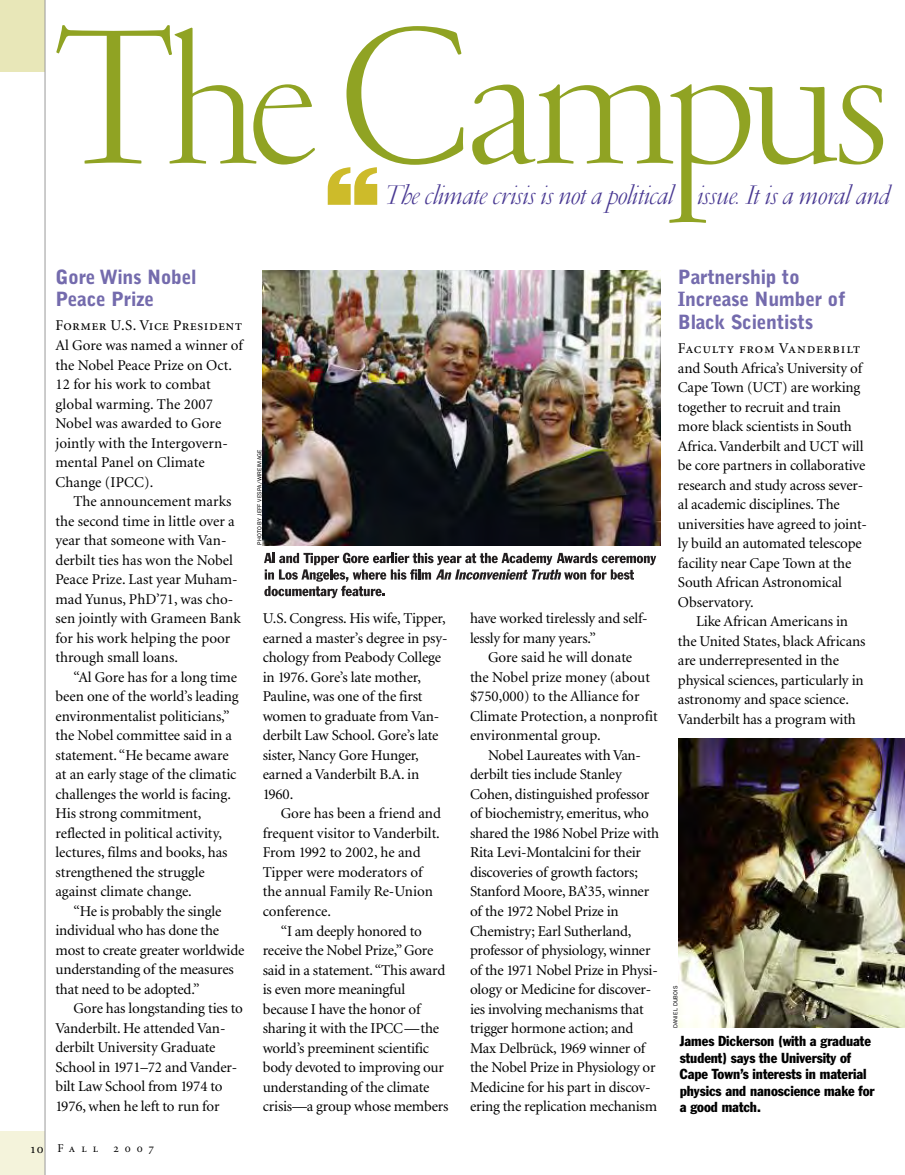
<style>
.page{position:relative;width:905px;height:1175px;background:#fff}
.page>*{position:absolute;margin:0;border:0;box-sizing:border-box;transform-origin:0 0}
.t1{font:300 198px "Garamond";letter-spacing:-.045em;color:#90a323}
.t2{font:108px "Giza Five Three";color:#cdbb2a}
.t3{font:italic 300 27px "Garamond";letter-spacing:.01em;color:#483892}
.t4{font:900 19.5px/22.5px "Bell Gothic";letter-spacing:-.015em;color:#746bad}
.t5{font:15px/19.5px "Minion";letter-spacing:-.01em;color:#000}
.t6{font:15px "Minion Regular SC";letter-spacing:.025em;color:#000}
.t7{font:15px "Minion Regular SC";letter-spacing:.045em;color:#000}
.t8{font:condensed 14.25px/16.5px "Franklin Gothic";letter-spacing:-.005em;color:#000}
.t9{font:12px "Minion Regular SC";letter-spacing:.505em;color:#000}
.t10{font:6px "Franklin Gothic";letter-spacing:.03em;color:#000}
.s1{font-size:13.5px}
</style>
<div class="page">
<div style="left:0;top:0;width:45px;height:72px;background:#e8e7b8"></div>
<div style="left:0;top:1131px;width:45px;height:43px;background:#f4f3db"></div>
<hr style="left:45px;top:0;width:1px;height:1174px;background:#999">
<img style="left:678px;top:738px;width:226px;height:289px">
<img style="left:263px;top:270px;width:397px;height:275px">
<svg style="left:264px;top:552px;width:392px;height:46px"></svg>
<h1 class="t1" style="left:55px;top:-21px;width:836px">The Campus</h1>
<h2 class="t2" style="left:324px;top:143px;width:58px">“</h2>
<h3 class="t3" style="left:386px;top:179px;width:506px">The climate crisis is not a political issue. It is a moral and</h3>
<h3 class="t4" style="left:56px;top:267px;width:143px">Gore Wins Nobel<br>Peace Prize</h3>
<p class="t6" style="left:56px;top:320px;width:188px">Former U.S. Vice President</p>
<p class="t5" style="left:56px;top:336px;width:189px">Al Gore was named a winner of the Nobel Peace Prize on Oct.<br>12 for his work to combat global warming. The 2007<br>Nobel was awarded to Gore jointly with the Intergovern&shy;mental Panel on Climate<br>Change (IPCC).</p>
<p class="t5" style="left:56px;top:492px;width:187px;text-indent:18px">The announcement marks the second time in little over a year that someone with Van&shy;derbilt ties has won the Nobel<br>Peace Prize. Last year Muham&shy;mad Yunus, PhD’71, was cho&shy;sen jointly with Grameen Bank for his work helping the poor through small loans.</p>
<p class="t5" style="left:56px;top:668px;width:185px;text-indent:18px">“Al Gore has for a long time been one of the world’s leading environmentalist politicians,” the Nobel committee said in a statement. “He became aware at an early stage of the climatic challenges the world is facing.<br>His strong commitment, reflected in political activity, lectures, films and books, has strengthened the struggle against climate change.</p>
<p class="t5" style="left:56px;top:902px;width:190px;text-indent:18px">“He is probably the single individual who has done the most to create greater worldwide understanding of the measures that need to be adopted.”</p>
<p class="t5" style="left:56px;top:999px;width:189px;text-indent:18px">Gore has longstanding ties to<br>Vanderbilt. He attended Van&shy;derbilt University Graduate<br>School in 1971–72 and Vander&shy;bilt Law School from 1974 to<br>1976, when he left to run for</p>
<p class="t9" style="left:31px;top:1143px;width:69px"><span class="s1">10</span> Fall</p>
<p class="t9" style="left:113px;top:1143px;width:42px">2007</p>
<p class="t10" style="left:256px;top:545px;width:97px;rotate:-90deg">photo by jeff vespa/wireimage</p>
<p class="t5" style="left:263px;top:610px;width:186px">U.S. Congress. His wife, Tipper, earned a master’s degree in psy&shy;chology from Peabody College in 1976. Gore’s late mother,<br>Pauline, was one of the first women to graduate from Van&shy;derbilt Law School. Gore’s late sister, Nancy Gore Hunger, earned a Vanderbilt B.A. in<br>1960.</p>
<p class="t5" style="left:263px;top:805px;width:180px;text-indent:18px">Gore has been a friend and frequent visitor to Vanderbilt.<br>From 1992 to 2002, he and<br>Tipper were moderators of the annual Family Re-Union conference.</p>
<p class="t5" style="left:263px;top:922px;width:187px;text-indent:18px">“I am deeply honored to receive the Nobel Prize,” Gore said in a statement. “This award is even more meaningful because I have the honor of sharing it with the IPCC—the world’s preeminent scientific body devoted to improving our understanding of the climate crisis—a group whose members</p>
<p class="t5" style="left:470px;top:610px;width:179px">have worked tirelessly and self&shy;lessly for many years.”</p>
<p class="t5" style="left:470px;top:649px;width:189px;text-indent:18px">Gore said he will donate<br>the Nobel prize money (about $750,000) to the Alliance for<br>Climate Protection, a nonprofit environmental group.</p>
<p class="t5" style="left:470px;top:746px;width:191px;text-indent:18px">Nobel Laureates with Van&shy;derbilt ties include Stanley<br>Cohen, distinguished professor of biochemistry, emeritus, who shared the 1986 Nobel Prize with<br>Rita Levi-Montalcini for their discoveries of growth factors;<br>Stanford Moore, BA’35, winner of the 1972 Nobel Prize in<br>Chemistry; Earl Sutherland, professor of physiology, winner of the 1971 Nobel Prize in Physi&shy;ology or Medicine for discover&shy;ies involving mechanisms that trigger hormone action; and<br>Max Delbrück, 1969 winner of the Nobel Prize in Physiology or<br>Medicine for his part in discov&shy;ering the replication mechanism</p>
<h3 class="t4" style="left:678px;top:267px;width:169px">Partnership to<br>Increase Number of<br>Black Scientists</h3>
<p class="t7" style="left:678px;top:342px;width:184px">Faculty from Vanderbilt</p>
<p class="t5" style="left:678px;top:359px;width:191px">and South Africa’s University of<br>Cape Town (UCT) are working together to recruit and train more black scientists in South<br>Africa. Vanderbilt and UCT will be core partners in collaborative research and study across sever&shy;al academic disciplines. The universities have agreed to joint&shy;ly build an automated telescope facility near Cape Town at the<br>South African Astronomical<br>Observatory.</p>
<p class="t5" style="left:678px;top:612px;width:189px;text-indent:18px">Like African Americans in the United States, black Africans are underrepresented in the physical sciences, particularly in astronomy and space science.<br>Vanderbilt has a program with</p>
<p class="t10" style="left:672px;top:1028px;width:44px;rotate:-90deg">daniel dubois</p>
<p class="t8" style="left:680px;top:1034px;width:196px">James Dickerson (with a graduate student) says the University of<br>Cape Town’s interests in material physics and nanoscience make for a good match.</p>
</div>
